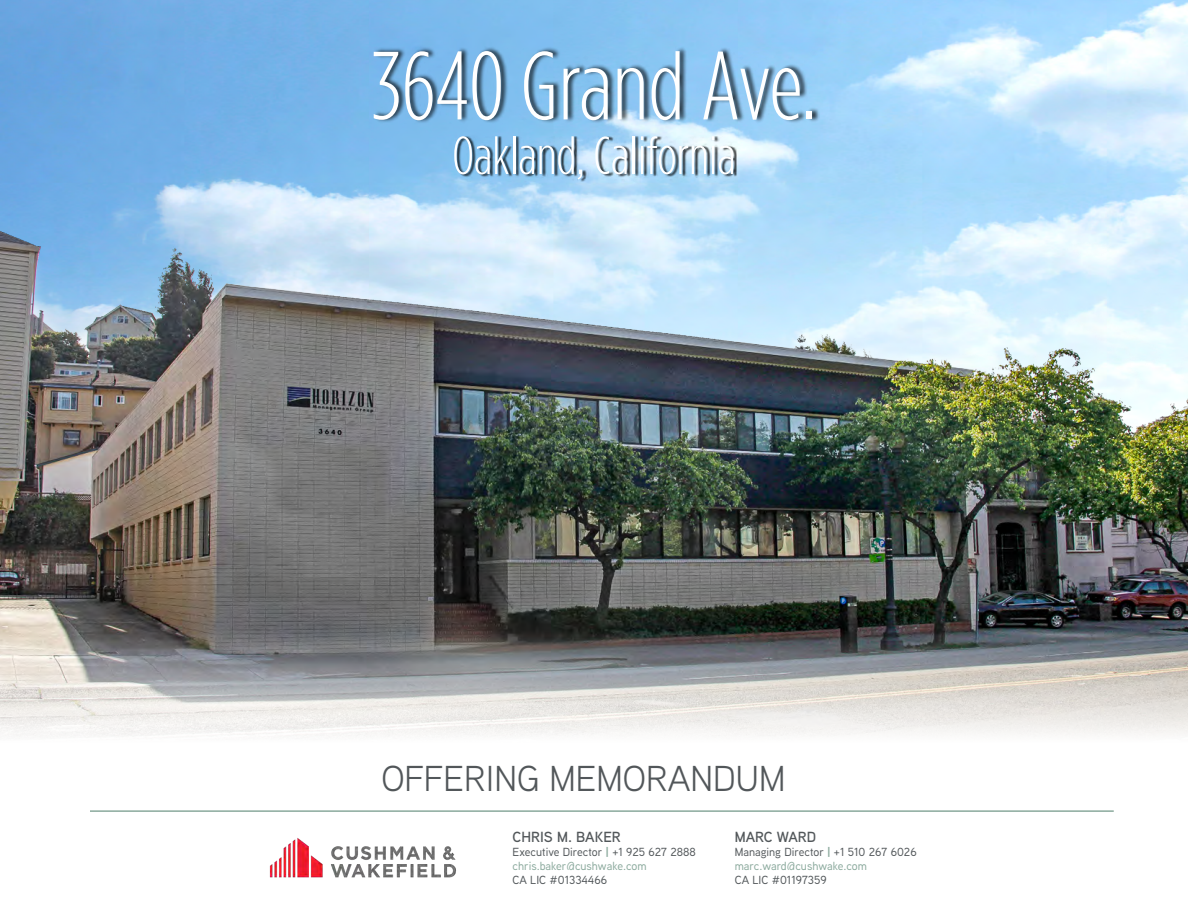
<style>
.page{position:relative;width:1188px;height:918px;background:#fff}
.page>*{position:absolute;margin:0;border:0;box-sizing:border-box;transform-origin:0 0}
.t1{font:300 96.6px "Gotham Condensed";color:#fff}
.t2{font:300 53.25px "Gotham Condensed";color:#fff}
.t3{font:36px "Aaux Next";color:#52575a}
.t4{font:600 14.7px "Aaux Next";color:#52575a}
.t5{font:500 11.7px/14.1px "Aaux Next";color:#52575a}
.s1{font-weight:700;color:#8aa99c}
.s2{color:#8aa99c}
</style>
<div class="page">
<img style="left:0;top:0;width:1188px;height:200px">
<img style="left:0;top:200px;width:1188px;height:422px">
<div style="left:455px;top:136px;width:282px;height:46px;background:#000;opacity:.75"></div>
<div style="left:374px;top:46px;width:446px;height:77px;background:#000;opacity:.75"></div>
<svg style="left:0;top:622px;width:1188px;height:114px;background:#aeaead"></svg>
<hr style="left:90px;top:810px;width:1024px;height:2px;background:#8aa99c">
<img style="left:269px;top:838px;width:187px;height:40px">
<h1 class="t1" style="left:371px;top:35px;width:447px">3640 Grand Ave.</h1>
<h2 class="t2" style="left:452px;top:127px;width:285px">Oakland, California</h2>
<h3 class="t3" style="left:381px;top:754px;width:405px">OFFERING MEMORANDUM</h3>
<p class="t4" style="left:513px;top:826px;width:110px">CHRIS M. BAKER</p>
<p class="t5" style="left:513px;top:844px;width:185px">Executive Director <span class="s1">|</span> +1 925 627 2888 <span class="s2">chris.baker@cushwake.com</span></p>
<p class="t5" style="left:513px;top:872px;width:96px">CA LIC #01334466</p>
<p class="t4" style="left:735px;top:826px;width:83px">MARC WARD</p>
<p class="t5" style="left:735px;top:844px;width:183px">Managing Director <span class="s1">|</span> +1 510 267 6026 <span class="s2">marc.ward@cushwake.com</span></p>
<p class="t5" style="left:735px;top:872px;width:93px">CA LIC #01197359</p>
</div>
